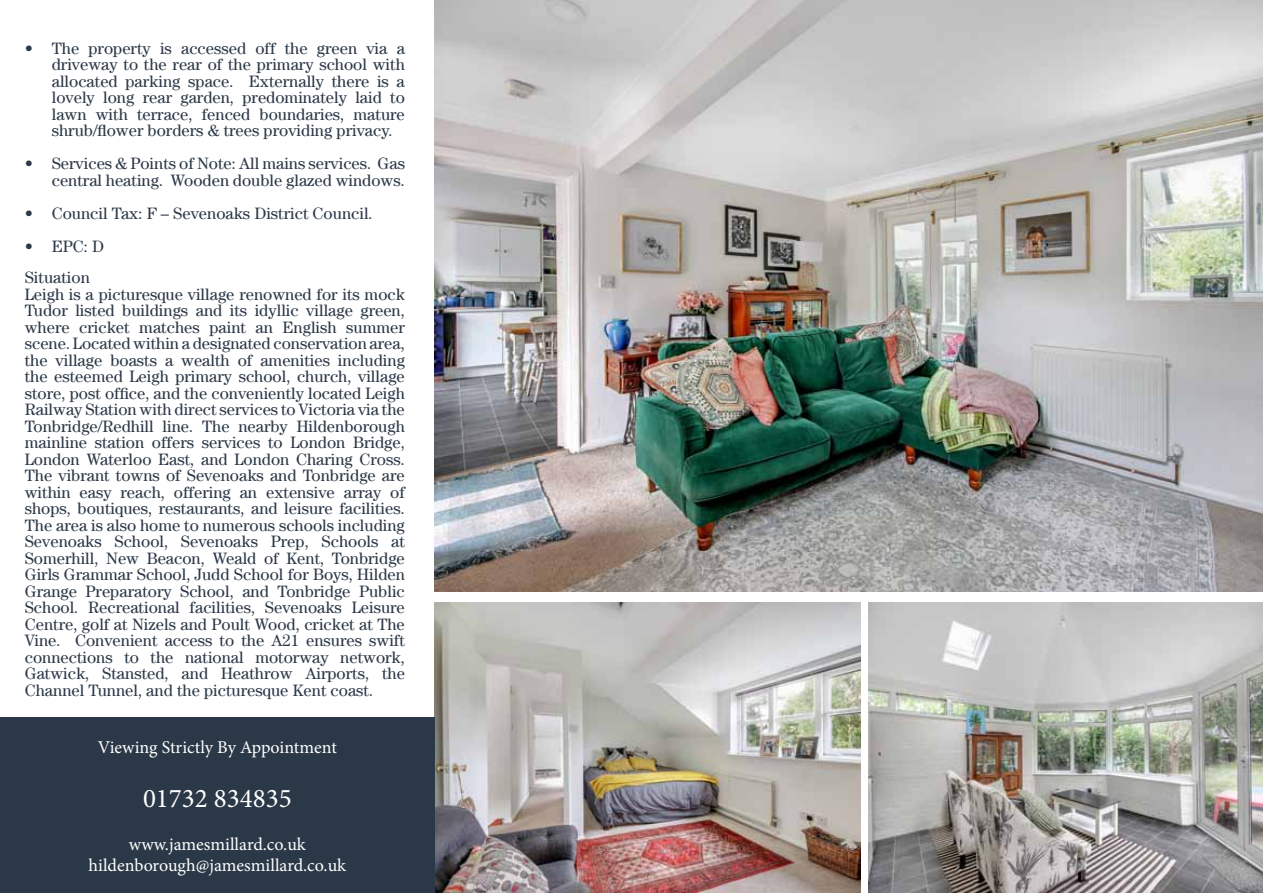
<style>
.page{position:relative;width:1263px;height:893px;background:#fff}
.page>*{position:absolute;margin:0;border:0;box-sizing:border-box;transform-origin:0 0}
.t1{font:27px "Minion Pro";color:#fff}
.t2{font:18px/21.6px "Minion Pro";color:#fff;text-align:center}
.t3{font:16.5px/16.5px "Century LT";color:#2b3847;text-align:justify}
</style>
<div class="page">
<img style="left:435px;top:0;width:828px;height:591px">
<img style="left:435px;top:602px;width:425px;height:291px">
<img style="left:868px;top:602px;width:395px;height:291px">
<div style="left:0;top:718px;width:435px;height:175px;background:#2b3847"></div>
<p class="t3" style="left:52px;top:40px;width:355px;text-indent:-27px">• The property is accessed off the green via a driveway to the rear of the primary school with allocated parking space. Externally there is a lovely long rear garden, predominately laid to lawn with terrace, fenced boundaries, mature shrub/flower borders &amp; trees providing privacy.</p>
<p class="t3" style="left:25px;top:155px;width:382px;text-align:right">• Services &amp; Points of Note: All mains services. Gas central heating. Wooden double glazed windows.</p>
<p class="t3" style="left:25px;top:205px;width:349px">• Council Tax: F – Sevenoaks District Council.</p>
<p class="t3" style="left:25px;top:230px;width:81px;line-height:31.5px">• EPC: D<br>Situation</p>
<p class="t3" style="left:25px;top:286px;width:382px">Leigh is a picturesque village renowned for its mock Tudor listed buildings and its idyllic village green, where cricket matches paint an English summer scene. Located within a designated conservation area, the village boasts a wealth of amenities including the esteemed Leigh primary school, church, village store, post office, and the conveniently located Leigh Railway Station with direct services to Victoria via the Tonbridge/Redhill line. The nearby Hildenborough mainline station offers services to London Bridge, London Waterloo East, and London Charing Cross.<br>The vibrant towns of Sevenoaks and Tonbridge are within easy reach, offering an extensive array of shops, boutiques, restaurants, and leisure facilities.<br>The area is also home to numerous schools including Sevenoaks School, Sevenoaks Prep, Schools at Somerhill, New Beacon, Weald of Kent, Tonbridge Girls Grammar School, Judd School for Boys, Hilden Grange Preparatory School, and Tonbridge Public School. Recreational facilities, Sevenoaks Leisure Centre, golf at Nizels and Poult Wood, cricket at The Vine. Convenient access to the A21 ensures swift connections to the national motorway network, Gatwick, Stansted, and Heathrow Airports, the Channel Tunnel, and the picturesque Kent coast.</p>
<p class="t2" style="left:98px;top:736px;width:240px">Viewing Strictly By Appointment</p>
<h1 class="t1" style="left:143px;top:780px;width:150px">01732 834835</h1>
<p class="t2" style="left:88px;top:833px;width:259px">www.jamesmillard.co.uk hildenborough@jamesmillard.co.uk</p>
</div>
